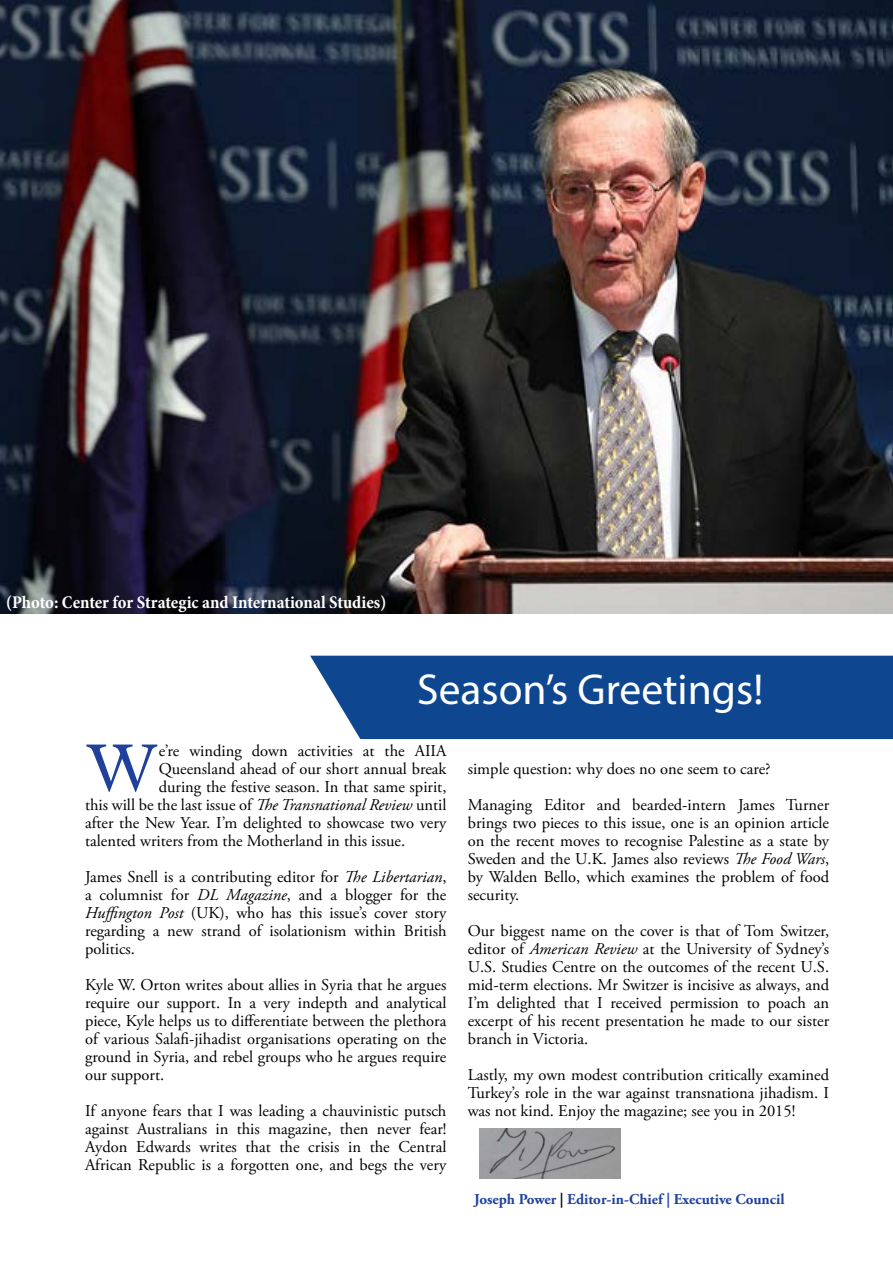
<style>
.page{position:relative;width:893px;height:1263px;background:#fff}
.page>*{position:absolute;margin:0;border:0;box-sizing:border-box;transform-origin:0 0}
.t1{font:67.95px "Adriane Text";color:#20419b}
.t2{font:43.5px "Myriad Pro";color:#fff}
.t3{font:700 condensed 18px "Minion Pro";letter-spacing:-.005em;color:#fff}
.t4{font:16.5px/18px "Adobe Garamond Pro";color:#000;text-align:justify}
.t5{font:700 15px "Adobe Garamond Pro";color:#20419b}
.s1{font-style:italic}
.s2{color:#000}
</style>
<div class="page">
<img style="left:0;top:0;width:893px;height:614px">
<img style="left:479px;top:1128px;width:141px;height:50px">
<div style="left:310px;top:656px;width:583px;height:83px;background:#0e4790"></div>
<p class="t3" style="left:6px;top:590px;width:382px">(Photo: Center for Strategic and International Studies)</p>
<h2 class="t2" style="left:417px;top:663px;width:348px">Season’s Greetings!</h2>
<h1 class="t1" style="left:85px;top:721px;width:75px">W</h1>
<p class="t4" style="left:159px;top:742px;width:289px">e’re winding down activities at the AIIA</p>
<p class="t4" style="left:159px;top:760px;width:289px">Queensland ahead of our short annual break</p>
<p class="t4" style="left:159px;top:778px;width:289px">during the festive season. In that same spirit,</p>
<p class="t4" style="left:85px;top:796px;width:363px">this will be the last issue of <span class="s1">The Transnational Review</span> until</p>
<p class="t4" style="left:85px;top:814px;width:363px">after the New Year. I’m delighted to showcase two very</p>
<p class="t4" style="left:85px;top:832px;width:322px">talented writers from the Motherland in this issue.</p>
<p class="t4" style="left:85px;top:868px;width:363px">James Snell is a contributing editor for <span class="s1">The Libertarian</span>, a columnist for <span class="s1">DL Magazine</span>, and a blogger for the <span class="s1">Huffington Post</span> (UK), who has this issue’s cover story regarding a new strand of isolationism within British politics.</p>
<p class="t4" style="left:85px;top:976px;width:363px">Kyle W. Orton writes about allies in Syria that he argues require our support. In a very indepth and analytical piece, Kyle helps us to differentiate between the plethora of various Salafi-jihadist organisations operating on the ground in Syria, and rebel groups who he argues require our support.</p>
<p class="t4" style="left:85px;top:1102px;width:363px">If anyone fears that I was leading a chauvinistic putsch against Australians in this magazine, then never fear!<br>Aydon Edwards writes that the crisis in the Central African Republic is a forgotten one, and begs the very</p>
<p class="t4" style="left:468px;top:751px;width:363px;line-height:36px">simple question: why does no one seem to care?<br>Managing Editor and bearded-intern James Turner</p>
<p class="t4" style="left:468px;top:814px;width:363px">brings two pieces to this issue, one is an opinion article on the recent moves to recognise Palestine as a state by Sweden and the U.K. James also reviews <span class="s1">The Food Wars</span>, by Walden Bello, which examines the problem of food security.</p>
<p class="t4" style="left:468px;top:922px;width:363px">Our biggest name on the cover is that of Tom Switzer, editor of <span class="s1">American Review</span> at the University of Sydney’s U.S. Studies Centre on the outcomes of the recent U.S. mid-term elections. Mr Switzer is incisive as always, and I’m delighted that I received permission to poach an excerpt of his recent presentation he made to our sister branch in Victoria.</p>
<p class="t4" style="left:468px;top:1066px;width:363px">Lastly, my own modest contribution critically examined Turkey’s role in the war against transnationa jihadism. I was not kind. Enjoy the magazine; see you in 2015!</p>
<p class="t5" style="left:474px;top:1190px;width:312px">Joseph Power <span class="s2">|</span> Editor-in-Chief | Executive Council</p>
</div>
